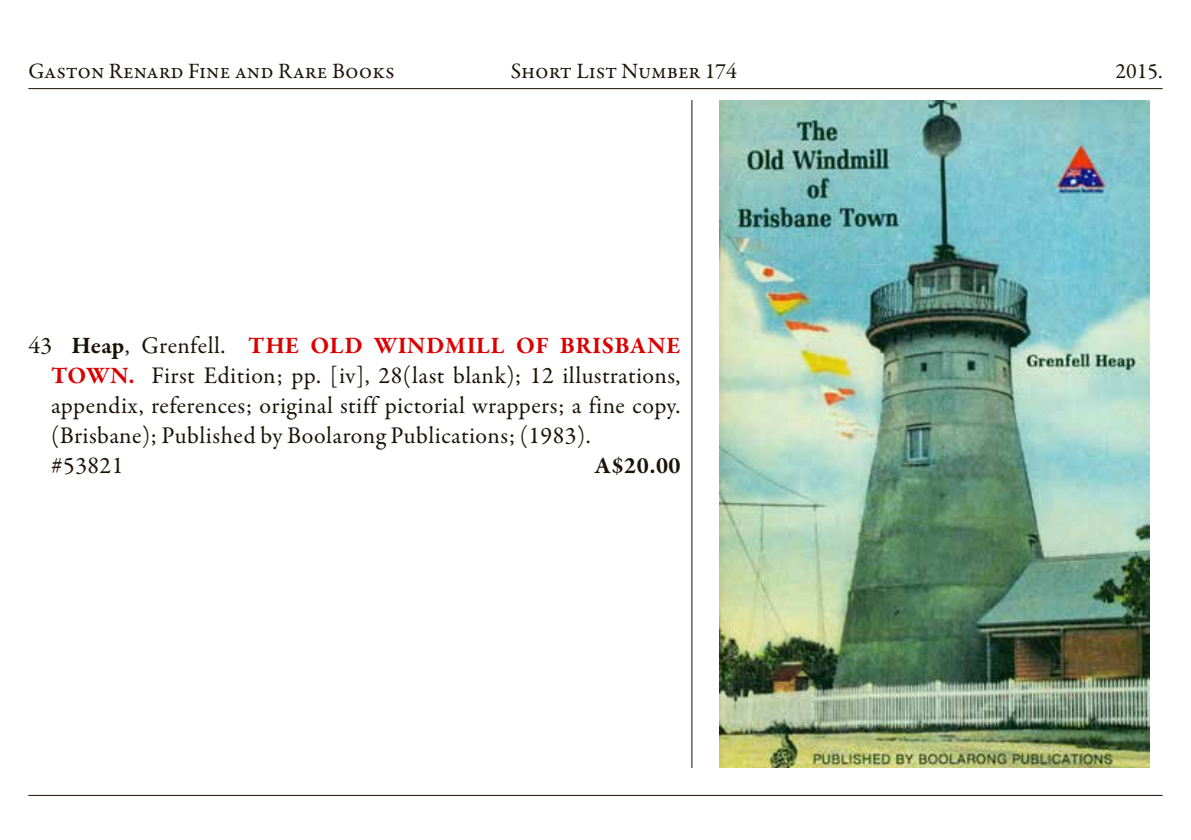
<style>
.page{position:relative;width:1191px;height:840px;background:#fff}
.page>*{position:absolute;margin:0;border:0;box-sizing:border-box;transform-origin:0 0}
.t1{font:24px/30px "Garamond Premr Pro";letter-spacing:.02em;color:#1a1207}
.t2{font:700 24px "Garamond Premr Pro";color:#1a1207}
.t3{font:22px "Garamond Premr Pro";color:#1a1207}
.s1{font-weight:700}
.s2{font-weight:700;color:#db0000}
</style>
<div class="page">
<hr style="left:28px;top:88px;width:1134px;height:1px;background:#1a1207">
<hr style="left:28px;top:794px;width:1134px;height:1px;background:#1a1207">
<hr style="left:691px;top:100px;width:1px;height:667px;background:#1a1207">
<img style="left:719px;top:100px;width:430px;height:667px">
<p class="t3" style="left:28px;top:57px;width:368px">Gaston Renard Fine and Rare Books</p>
<p class="t3" style="left:511px;top:57px;width:228px">Short List Number 174</p>
<p class="t3" style="left:1115px;top:57px;width:49px">2015.</p>
<p class="t1" style="left:51px;top:330px;width:631px;text-indent:-23px">43 <span class="s1">Heap</span>, Grenfell. <span class="s2">THE OLD WINDMILL OF BRISBANE TOWN.</span> First Edition; pp. [iv], 28(last blank); 12 illustrations, appendix, references; original stiff pictorial wrappers; a fine copy. (Brisbane); Published by Boolarong Publications; (1983).<br>#53821</p>
<p class="t2" style="left:595px;top:450px;width:87px">A$20.00</p>
</div>
